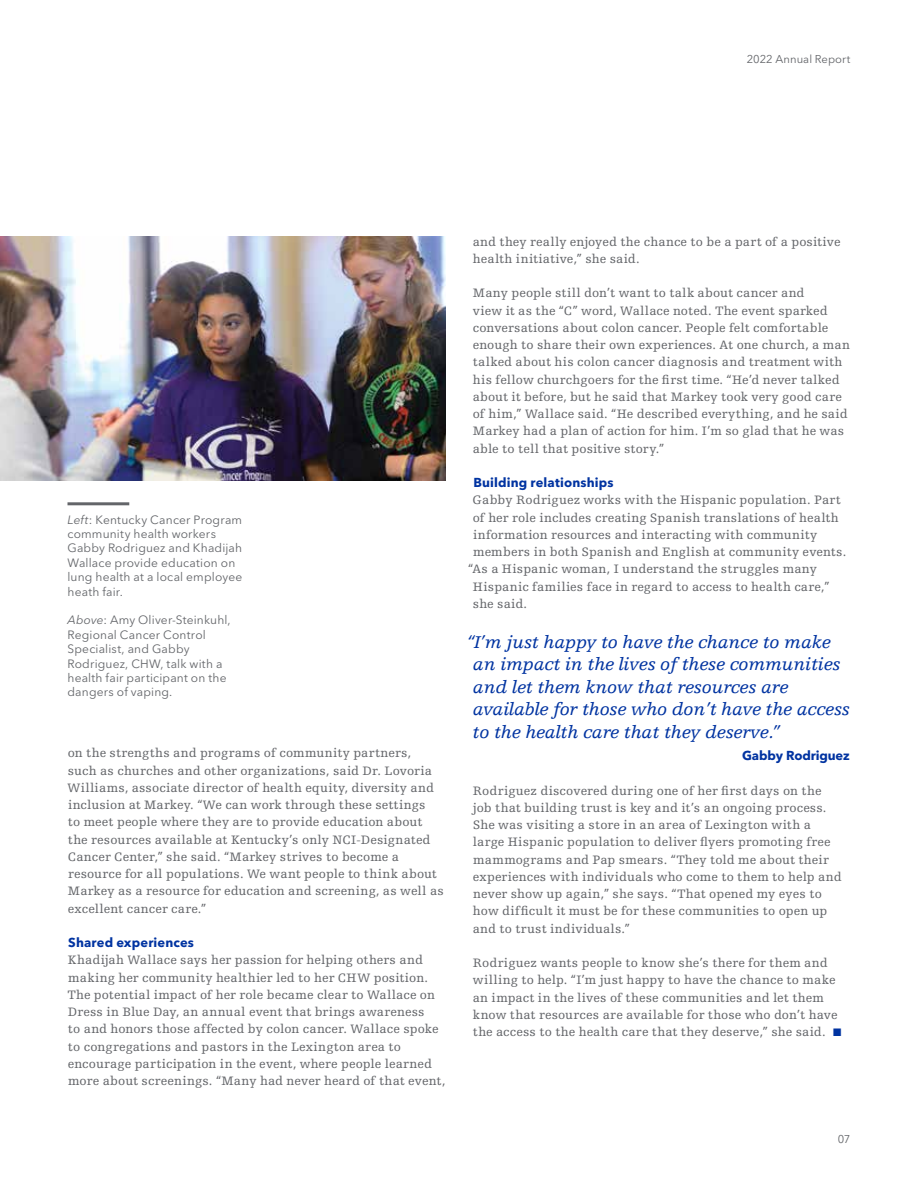
<style>
.page{position:relative;width:918px;height:1188px;background:#fff}
.page>*{position:absolute;margin:0;border:0;box-sizing:border-box;transform-origin:0 0}
.t1{font:italic 18px/22.5px "Egyptienne FLT Std";letter-spacing:-.01em;color:#0033a1}
.t2{font:12.9px/17.2px "Egyptienne FLT Std";letter-spacing:.01em;color:#636569}
.t3{font:700 12.9px "Avenir Next LT Pro";letter-spacing:.01em;color:#0033a1}
.t4{font:700 12.9px "Avenir Next LT Pro";letter-spacing:-.01em;color:#0033a1}
.t5{font:12px/14.4px "Avenir Next LT Pro";letter-spacing:.015em;color:#636569}
.t6{font:11.25px "Avenir Next LT Pro";letter-spacing:.005em;color:#636569}
.s1{font-style:italic}
.s2{color:#0033a1}
</style>
<div class="page">
<hr style="left:68px;top:502px;width:61px;height:3px;background:#636569">
<img style="left:0;top:236px;width:446px;height:245px">
<p class="t6" style="left:747px;top:52px;width:105px">2022 Annual Report</p>
<p class="t5" style="left:68px;top:512px;width:176px"><span class="s1">Left</span>: Kentucky Cancer Program community health workers<br>Gabby Rodriguez and Khadijah<br>Wallace provide education on lung health at a local employee heath fair.</p>
<p class="t5" style="left:68px;top:613px;width:165px"><span class="s1">Above</span>: Amy Oliver-Steinkuhl,<br>Regional Cancer Control<br>Specialist, and Gabby<br>Rodriguez, CHW, talk with a health fair participant on the dangers of vaping.</p>
<p class="t2" style="left:68px;top:745px;width:378px">on the strengths and programs of community partners,<br>such as churches and other organizations, said Dr. Lovoria Williams, associate director of health equity, diversity and inclusion at Markey. “We can work through these settings<br>to meet people where they are to provide education about the resources available at Kentucky’s only NCI-Designated Cancer Center,” she said. “Markey strives to become a resource for all populations. We want people to think about Markey as a resource for education and screening, as well as excellent cancer care.”</p>
<p class="t3" style="left:68px;top:935px;width:127px">Shared experiences</p>
<p class="t2" style="left:68px;top:952px;width:379px">Khadijah Wallace says her passion for helping others and making her community healthier led to her CHW position.<br>The potential impact of her role became clear to Wallace on Dress in Blue Day, an annual event that brings awareness<br>to and honors those affected by colon cancer. Wallace spoke to congregations and pastors in the Lexington area to encourage participation in the event, where people learned more about screenings. “Many had never heard of that event,</p>
<p class="t2" style="left:473px;top:233px;width:369px">and they really enjoyed the chance to be a part of a positive health initiative,” she said.</p>
<p class="t2" style="left:473px;top:285px;width:379px">Many people still don’t want to talk about cancer and<br>view it as the “C” word, Wallace noted. The event sparked conversations about colon cancer. People felt comfortable enough to share their own experiences. At one church, a man talked about his colon cancer diagnosis and treatment with his fellow churchgoers for the first time. “He’d never talked about it before, but he said that Markey took very good care of him,” Wallace said. “He described everything, and he said Markey had a plan of action for him. I’m so glad that he was able to tell that positive story.”</p>
<p class="t3" style="left:473px;top:475px;width:142px">Building relationships</p>
<p class="t2" style="left:473px;top:492px;width:370px">Gabby Rodriguez works with the Hispanic population. Part</p>
<p class="t2" style="left:473px;top:509px;width:368px">of her role includes creating Spanish translations of health</p>
<p class="t2" style="left:473px;top:526px;width:346px">information resources and interacting with community</p>
<p class="t2" style="left:473px;top:543px;width:375px">members in both Spanish and English at community events.</p>
<p class="t2" style="left:468px;top:561px;width:350px">“As a Hispanic woman, I understand the struggles many</p>
<p class="t2" style="left:473px;top:578px;width:358px">Hispanic families face in regard to access to health care,”</p>
<p class="t2" style="left:473px;top:595px;width:56px">she said.</p>
<h1 class="t1" style="left:473px;top:631px;width:379px;text-indent:-6px">“I’m just happy to have the chance to make an impact in the lives of these communities and let them know that resources are available for those who don’t have the access to the health care that they deserve.”</h1>
<p class="t4" style="left:742px;top:748px;width:109px">Gabby Rodriguez</p>
<p class="t2" style="left:473px;top:782px;width:370px">Rodriguez discovered during one of her first days on the job that building trust is key and it’s an ongoing process.<br>She was visiting a store in an area of Lexington with a large Hispanic population to deliver flyers promoting free mammograms and Pap smears. “They told me about their experiences with individuals who come to them to help and never show up again,” she says. “That opened my eyes to how difficult it must be for these communities to open up and to trust individuals.”</p>
<p class="t2" style="left:473px;top:954px;width:371px">Rodriguez wants people to know she’s there for them and willing to help. “I’m just happy to have the chance to make an impact in the lives of these communities and let them know that resources are available for those who don’t have the access to the health care that they deserve,” she said. <span class="s2">■</span></p>
<p class="t6" style="left:838px;top:1132px;width:14px">07</p>
</div>
